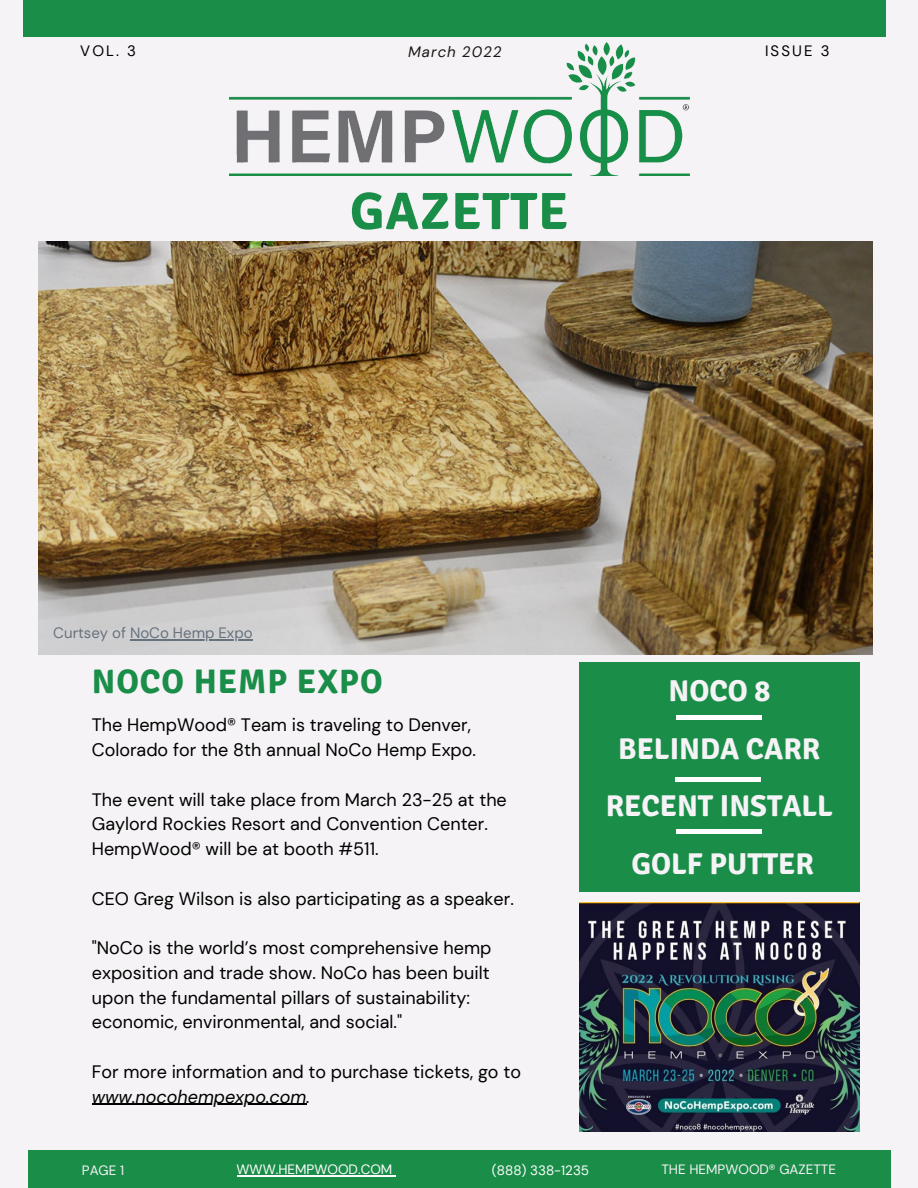
<style>
.page{position:relative;width:918px;height:1188px;background:#f5f3f5}
.page>*{position:absolute;margin:0;border:0;box-sizing:border-box;transform-origin:0 0}
.t1{font:700 52.5px "Signika";letter-spacing:.02em;color:#1a8d49}
.t2{font:700 33.9px "Signika";letter-spacing:.03em;color:#1a8d49}
.t3{font:700 30px "Signika";color:#f5f3f5}
.t4{font:18px/24.8px "DM Sans";color:#000}
.t5{font:15px "DM Sans";color:#68727d}
.t6{font:15px "DM Sans";letter-spacing:.14em;color:#000}
.t7{font:italic 15px "DM Sans";letter-spacing:.07em;color:#1a1816}
.t8{font:13.5px "DM Sans";color:#fdfefd}
.t9{font:13.5px "DM Sans";color:#f5f3f5}
.s1{font-style:italic}
</style>
<div class="page">
<div style="left:28px;top:1151px;width:863px;height:37px;background:#1a8d49"></div>
<div style="left:24px;top:0;width:862px;height:37px;background:#1a8d49"></div>
<img style="left:38px;top:241px;width:834px;height:413px">
<div style="left:580px;top:663px;width:280px;height:229px;background:#1a8d49"></div>
<img style="left:580px;top:902px;width:280px;height:230px">
<div style="left:677px;top:715px;width:85px;height:5px;background:#fdfefd"></div>
<div style="left:677px;top:829px;width:85px;height:5px;background:#fdfefd"></div>
<hr style="left:675px;top:778px;width:86px;height:4px;background:#fdfefd">
<img style="left:229px;top:43px;width:460px;height:133px">
<hr style="left:237px;top:1175px;width:155px;height:1px;background:#fdfefd">
<hr style="left:92px;top:1104px;width:214px;height:1px;background:#000">
<hr style="left:130px;top:640px;width:123px;height:1px;background:#68727d">
<p class="t6" style="left:80px;top:41px;width:57px">VOL. 3</p>
<p class="t6" style="left:765px;top:41px;width:66px">ISSUE 3</p>
<p class="t7" style="left:408px;top:42px;width:95px">March 2022</p>
<p class="t1" style="left:350px;top:180px;width:220px">GAZETTE</p>
<p class="t5" style="left:53px;top:624px;width:201px">Curtsey of NoCo Hemp Expo</p>
<p class="t2" style="left:92px;top:661px;width:292px">NOCO HEMP EXPO</p>
<p class="t4" style="left:92px;top:713px;width:386px">The HempWood® Team is traveling to Denver,<br>Colorado for the 8th annual NoCo Hemp Expo.</p>
<p class="t4" style="left:92px;top:787px;width:417px">The event will take place from March 23-25 at the<br>Gaylord Rockies Resort and Convention Center.<br>HempWood® will be at booth #511.</p>
<p class="t4" style="left:92px;top:886px;width:424px">CEO Greg Wilson is also participating as a speaker.</p>
<p class="t4" style="left:92px;top:936px;width:401px">"NoCo is the world’s most comprehensive hemp exposition and trade show. NoCo has been built upon the fundamental pillars of sustainability: economic, environmental, and social."</p>
<p class="t4" style="left:92px;top:1059px;width:431px">For more information and to purchase tickets, go to <span class="s1">www.nocohempexpo.com.</span></p>
<p class="t3" style="left:668px;top:673px;width:103px">NOCO 8</p>
<p class="t3" style="left:618px;top:731px;width:204px">BELINDA CARR</p>
<p class="t3" style="left:606px;top:788px;width:229px">RECENT INSTALL</p>
<p class="t3" style="left:631px;top:846px;width:184px">GOLF PUTTER</p>
<p class="t8" style="left:237px;top:1161px;width:157px">WWW.HEMPWOOD.COM</p>
<p class="t8" style="left:492px;top:1161px;width:99px">(888) 338-1235</p>
<p class="t9" style="left:82px;top:1161px;width:44px">PAGE 1</p>
<p class="t9" style="left:661px;top:1161px;width:176px">THE HEMPWOOD® GAZETTE</p>
</div>
